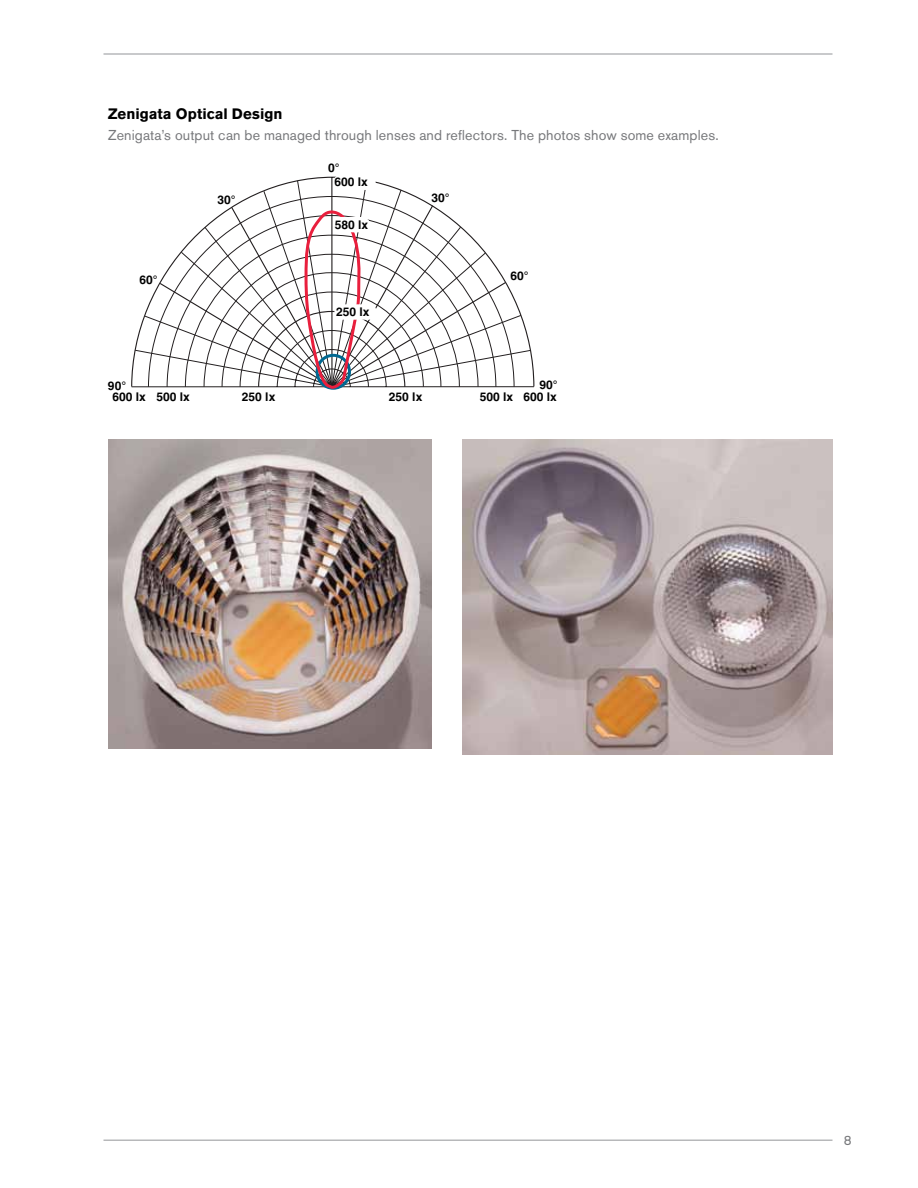
<style>
.page{position:relative;width:918px;height:1188px;background:#fff}
.page>*{position:absolute;margin:0;border:0;box-sizing:border-box;transform-origin:0 0}
.t1{font:700 15px "Akzidenz Grotesk BE";letter-spacing:.005em;color:#000}
.t2{font:14.25px "Akzidenz Grotesk Std";letter-spacing:.01em;color:#77787b}
.t3{font:13.5px "Akzidenz Grotesk BE";color:#77787b}
.t4{font:700 12px "Helvetica";color:#000}
</style>
<div class="page">
<hr style="left:104px;top:54px;width:728px;height:1px;background:#939598">
<hr style="left:104px;top:1140px;width:728px;height:1px;background:#939598">
<svg style="left:131px;top:180px;width:403px;height:210px"></svg>
<img style="left:108px;top:440px;width:324px;height:308px">
<img style="left:462px;top:440px;width:370px;height:314px">
<p class="t1" style="left:108px;top:105px;width:176px">Zenigata Optical Design</p>
<p class="t2" style="left:108px;top:127px;width:612px">Zenigata’s output can be managed through lenses and reflectors. The photos show some examples.</p>
<p class="t4" style="left:328px;top:161px;width:13px">0°</p>
<p class="t4" style="left:335px;top:174px;width:35px">600 lx</p>
<p class="t4" style="left:218px;top:192px;width:20px">30°</p>
<p class="t4" style="left:432px;top:190px;width:20px">30°</p>
<p class="t4" style="left:335px;top:217px;width:35px">580 lx</p>
<p class="t4" style="left:140px;top:272px;width:20px">60°</p>
<p class="t4" style="left:511px;top:269px;width:20px">60°</p>
<p class="t4" style="left:336px;top:305px;width:35px">250 lx</p>
<p class="t4" style="left:108px;top:379px;width:20px">90°</p>
<p class="t4" style="left:540px;top:378px;width:20px">90°</p>
<p class="t4" style="left:112px;top:390px;width:79px">600 lx 500 lx</p>
<p class="t4" style="left:242px;top:390px;width:35px">250 lx</p>
<p class="t4" style="left:389px;top:390px;width:35px">250 lx</p>
<p class="t4" style="left:480px;top:390px;width:78px">500 lx 600 lx</p>
<p class="t3" style="left:844px;top:1132px;width:9px">8</p>
</div>
